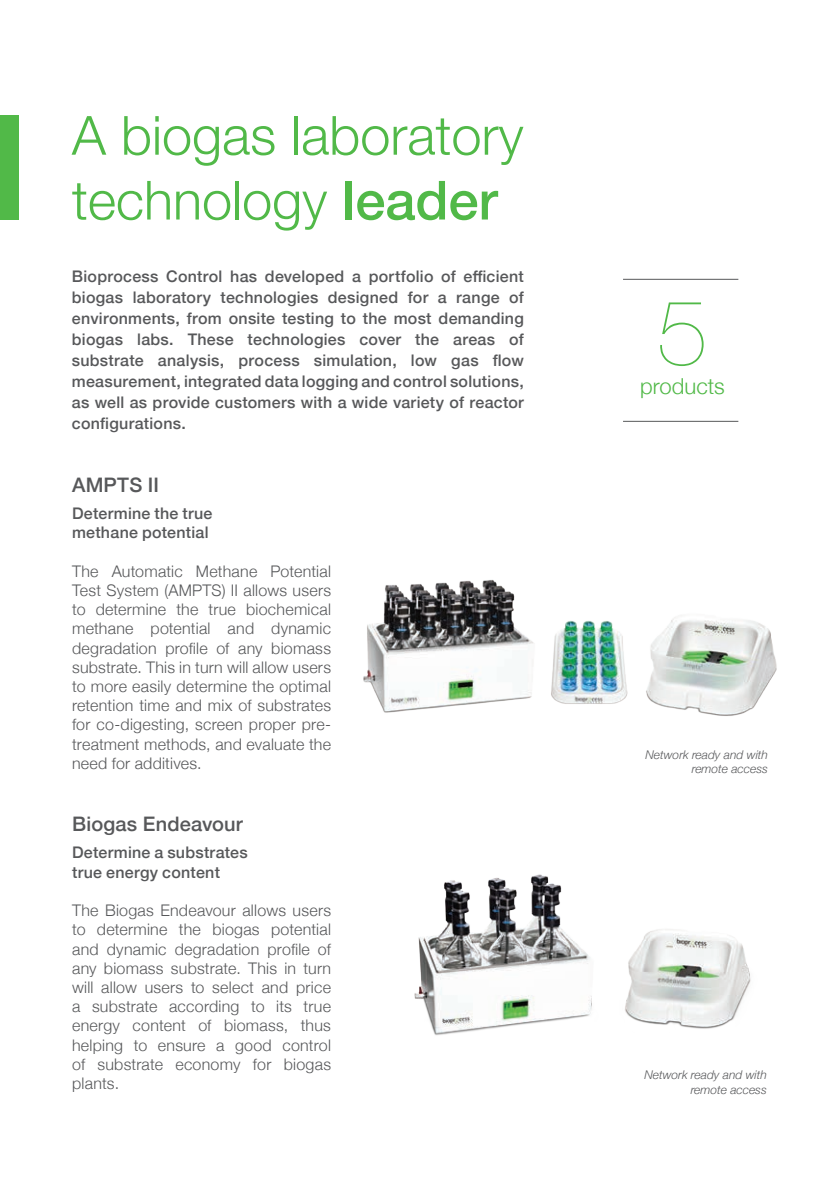
<style>
.page{position:relative;width:840px;height:1191px;background:#fff}
.page>*{position:absolute;margin:0;border:0;box-sizing:border-box;transform-origin:0 0}
.t1{font:200 92px "Helvetica Neue";color:#51b948}
.t2{font:300 54px/64.8px "Helvetica Neue";color:#51b948}
.t3{font:300 22px "Helvetica Neue";color:#51b948}
.t4{font:500 20px "Helvetica Neue";letter-spacing:.01em;color:#57585a}
.t5{font:300 16px/19.2px "Helvetica Neue";letter-spacing:.015em;color:#57585a;text-align:justify}
.t6{font:500 16px/21px "Helvetica Neue";letter-spacing:.015em;color:#57585a}
.t7{font:italic 300 12px/14.4px "Helvetica Neue";color:#57585a;text-align:right}
.s1{font-weight:500}
</style>
<div class="page">
<div style="left:0;top:115px;width:19px;height:105px;background:#51b948"></div>
<img style="left:363px;top:580px;width:414px;height:136px">
<img style="left:414px;top:874px;width:337px;height:161px">
<hr style="left:622px;top:421px;width:116px;height:1px;background:#57585a">
<hr style="left:622px;top:279px;width:116px;height:1px;background:#57585a">
<h2 class="t2" style="left:72px;top:100px;width:453px">A biogas laboratory technology <span class="s1">leader</span></h2>
<p class="t6" style="left:72px;top:265px;width:453px;text-align:justify">Bioprocess Control has developed a portfolio of efficient biogas laboratory technologies designed for a range of environments, from onsite testing to the most demanding biogas labs. These technologies cover the areas of substrate analysis, process simulation, low gas flow measurement, integrated data logging and control solutions, as well as provide customers with a wide variety of reactor configurations.</p>
<p class="t4" style="left:72px;top:469px;width:88px">AMPTS II</p>
<p class="t6" style="left:72px;top:503px;width:142px;line-height:19.2px">Determine the true methane potential</p>
<p class="t5" style="left:72px;top:560px;width:260px">The Automatic Methane Potential Test System (AMPTS) II allows users to determine the true biochemical methane potential and dynamic degradation profile of any biomass substrate. This in turn will allow users to more easily determine the optimal retention time and mix of substrates for co-digesting, screen proper pre&shy;treatment methods, and evaluate the need for additives.</p>
<p class="t4" style="left:72px;top:808px;width:172px">Biogas Endeavour</p>
<p class="t6" style="left:72px;top:842px;width:177px;line-height:19.2px">Determine a substrates true energy content</p>
<p class="t5" style="left:72px;top:900px;width:260px">The Biogas Endeavour allows users to determine the biogas potential and dynamic degradation profile of any biomass substrate. This in turn will allow users to select and price a substrate according to its true energy content of biomass, thus helping to ensure a good control of substrate economy for biogas plants.</p>
<h1 class="t1" style="left:656px;top:261px;width:53px">5</h1>
<h3 class="t3" style="left:639px;top:368px;width:86px">products</h3>
<p class="t7" style="left:645px;top:746px;width:124px">Network ready and with remote access</p>
<p class="t7" style="left:644px;top:1067px;width:124px">Network ready and with remote access</p>
</div>
